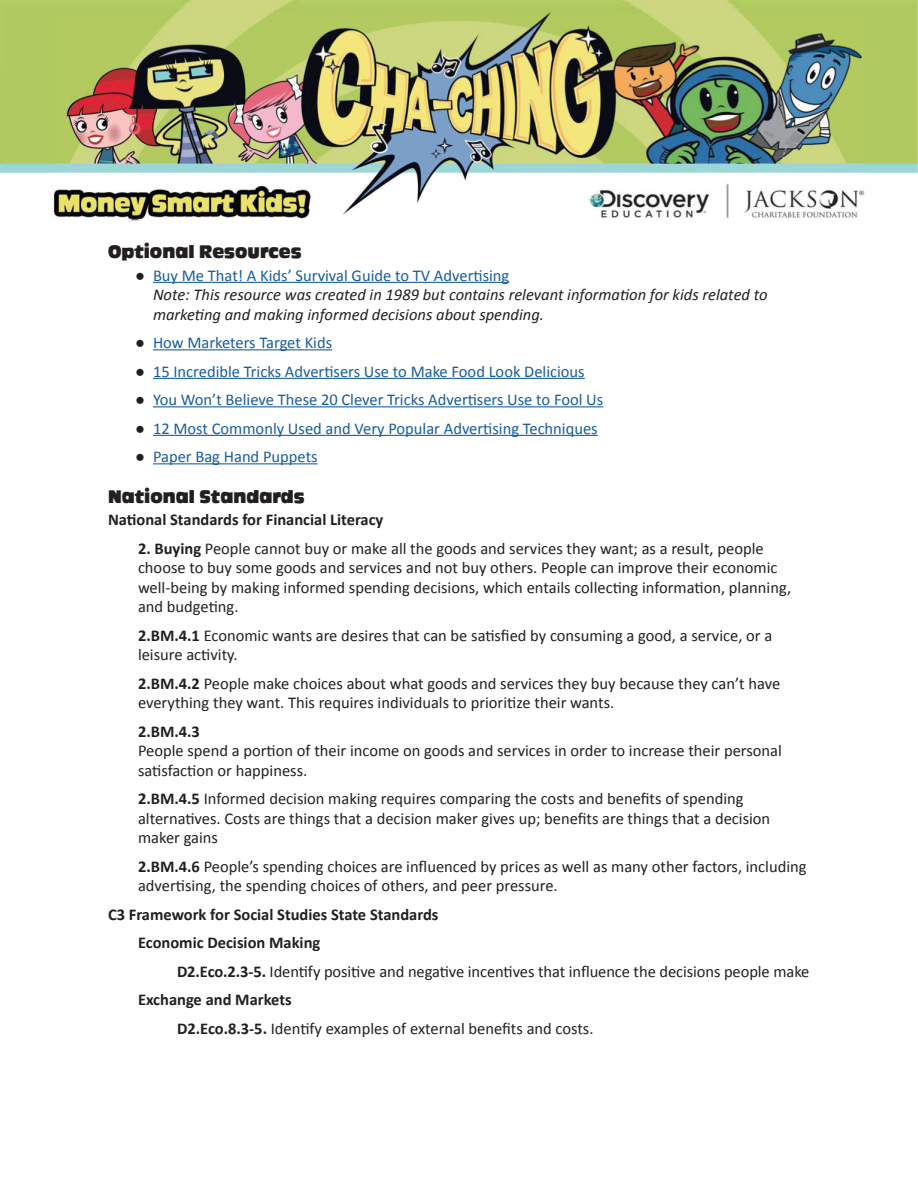
<style>
.page{position:relative;width:918px;height:1188px;background:#fff}
.page>*{position:absolute;margin:0;border:0;box-sizing:border-box;transform-origin:0 0}
.Subhead_1{font:18px "Ackbar";color:#231f20}
.Bullets_no_bullet{font:16.5px/19.5px "Calibri";color:#231f20}
.t1{font:16.5px "Calibri";color:#175d9e}
.t2{font:italic 16.5px/19.5px "Calibri";color:#231f20}
.Bullet_2_no_bullet{font:16.5px "Calibri";letter-spacing:-.005em;color:#231f20}
.Body_less_space{font:700 16.5px "Calibri";color:#231f20}
.Bullets_no_bullet-2{font:700 16.5px "Calibri";color:#231f20}
.s1{font-family:"Arial";font-style:normal}
.s2{font-style:normal;color:#175d9e}
.s3{font-family:"Arial";color:#231f20}
.s4{font-weight:700}
</style>
<div class="page">
<img style="left:0;top:0;width:918px;height:221px">
<hr style="left:153px;top:282px;width:356px;height:1px;background:#175d9e">
<hr style="left:153px;top:349px;width:179px;height:1px;background:#175d9e">
<hr style="left:153px;top:378px;width:432px;height:1px;background:#175d9e">
<hr style="left:153px;top:406px;width:450px;height:1px;background:#175d9e">
<hr style="left:153px;top:435px;width:445px;height:1px;background:#175d9e">
<hr style="left:153px;top:463px;width:165px;height:1px;background:#175d9e">
<p class="Subhead_1" style="left:108px;top:243px;width:195px">Optional Resources</p>
<p class="t2" style="left:153px;top:265px;width:616px;text-indent:-18px"><span class="s1">●</span> <span class="s2">Buy Me That! A Kids’ Survival Guide to TV Advertising<br></span>Note: This resource was created in 1989 but contains relevant information for kids related to marketing and making informed decisions about spending.</p>
<p class="t1" style="left:135px;top:332px;width:199px"><span class="s3">●</span> How Marketers Target Kids</p>
<p class="t1" style="left:135px;top:361px;width:451px"><span class="s3">●</span> 15 Incredible Tricks Advertisers Use to Make Food Look Delicious</p>
<p class="t1" style="left:135px;top:389px;width:470px"><span class="s3">●</span> You Won’t Believe These 20 Clever Tricks Advertisers Use to Fool Us</p>
<p class="t1" style="left:135px;top:418px;width:464px"><span class="s3">●</span> 12 Most Commonly Used and Very Popular Advertising Techniques</p>
<p class="t1" style="left:135px;top:446px;width:184px"><span class="s3">●</span> Paper Bag Hand Puppets</p>
<p class="Subhead_1" style="left:108px;top:487px;width:198px">National Standards</p>
<p class="Body_less_space" style="left:108px;top:508px;width:277px">National Standards for Financial Literacy</p>
<p class="Bullets_no_bullet" style="left:138px;top:537px;width:655px"><span class="s4">2. Buying</span> People cannot buy or make all the goods and services they want; as a result, people choose to buy some goods and services and not buy others. People can improve their economic well-being by making informed spending decisions, which entails collecting information, planning, and budgeting.</p>
<p class="Bullets_no_bullet" style="left:138px;top:624px;width:636px"><span class="s4">2.BM.4.1</span> Economic wants are desires that can be satisfied by consuming a good, a service, or a leisure activity.</p>
<p class="Bullets_no_bullet" style="left:138px;top:672px;width:644px"><span class="s4">2.BM.4.2</span> People make choices about what goods and services they buy because they can’t have everything they want. This requires individuals to prioritize their wants.</p>
<p class="Bullets_no_bullet" style="left:138px;top:720px;width:645px"><span class="s4">2.BM.4.3<br></span>People spend a portion of their income on goods and services in order to increase their personal satisfaction or happiness.</p>
<p class="Bullets_no_bullet" style="left:138px;top:788px;width:634px"><span class="s4">2.BM.4.5</span> Informed decision making requires comparing the costs and benefits of spending alternatives. Costs are things that a decision maker gives up; benefits are things that a decision maker gains</p>
<p class="Bullets_no_bullet" style="left:138px;top:855px;width:670px"><span class="s4">2.BM.4.6</span> People’s spending choices are influenced by prices as well as many other factors, including advertising, the spending choices of others, and peer pressure.</p>
<p class="Body_less_space" style="left:108px;top:902px;width:332px">C3 Framework for Social Studies State Standards</p>
<p class="Bullets_no_bullet-2" style="left:138px;top:931px;width:184px">Economic Decision Making</p>
<p class="Bullet_2_no_bullet" style="left:177px;top:961px;width:634px"><span class="s4">D2.Eco.2.3-5.</span> Identify positive and negative incentives that influence the decisions people make</p>
<p class="Bullets_no_bullet-2" style="left:138px;top:988px;width:155px">Exchange and Markets</p>
<p class="Bullet_2_no_bullet" style="left:177px;top:1018px;width:418px"><span class="s4">D2.Eco.8.3-5.</span> Identify examples of external benefits and costs.</p>
</div>
